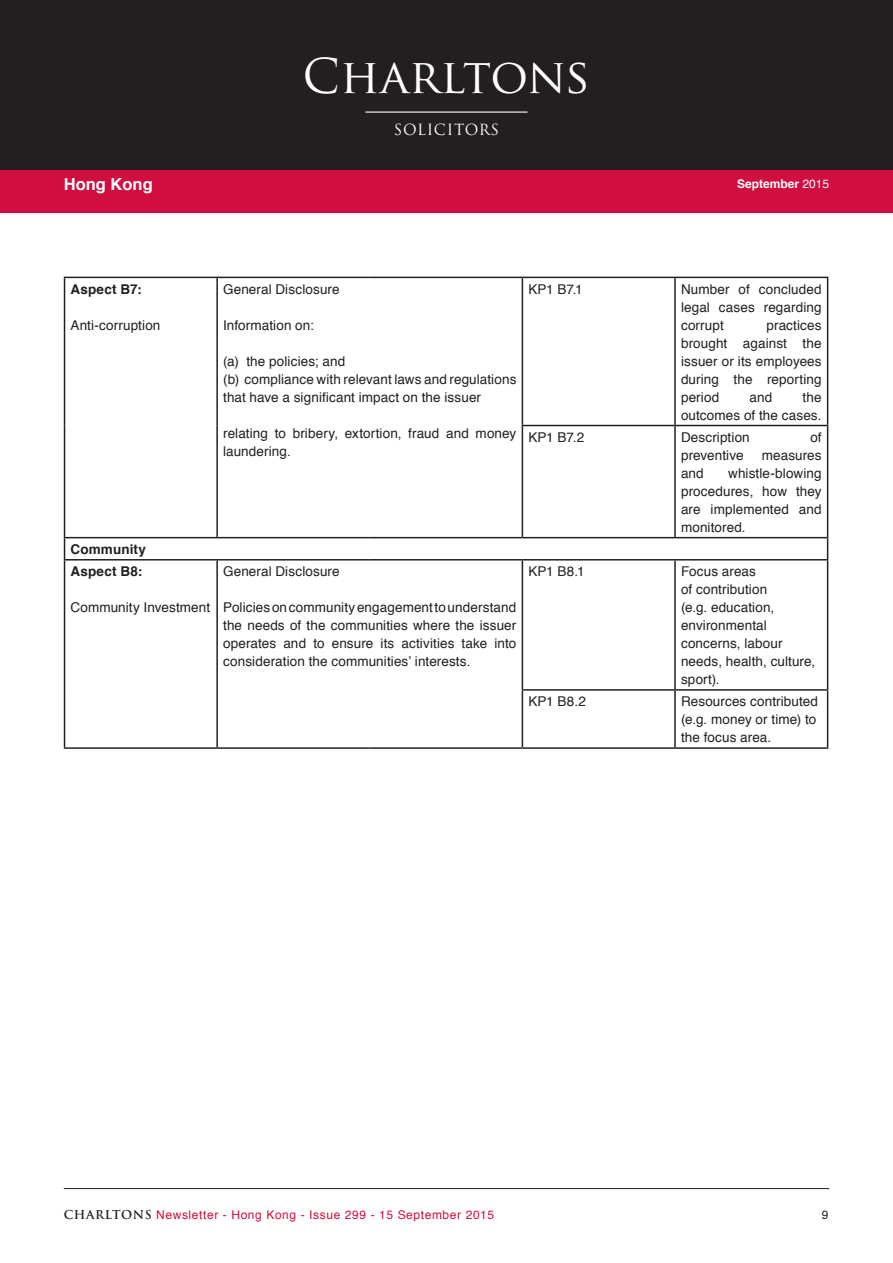
<style>
.page{position:relative;width:893px;height:1263px;background:#fff}
.page>*{position:absolute;margin:0;border:0;box-sizing:border-box;transform-origin:0 0}
.t1{font:46.8px "Trajan Pro";color:#fff}
.t2{font:700 16.5px "Helvetica";color:#fff}
.t3{font:15px "Trajan Pro";letter-spacing:.04em;color:#fff}
.table__body{font:13.5px/18px "Helvetica";letter-spacing:.01em;color:#231f20}
.table__body-2{font:700 13.5px "Helvetica";letter-spacing:.01em;color:#231f20}
.t4{font:12px "Helvetica";letter-spacing:.05em;color:#d10e40}
.t5{font:700 12px "Helvetica";color:#fff}
.t6{font:12px "Helvetica";color:#231f20}
.s1{font-weight:400}
.s2{font-family:"Trajan Pro";font-weight:700;color:#231f20}
</style>
<div class="page">
<div style="left:0;top:194px;width:893px;height:19px;background:#d10e40"></div>
<hr style="left:64px;top:1188px;width:765px;height:1px;background:#231f20">
<div style="left:0;top:0;width:893px;height:170px;background:#231f20"></div>
<div style="left:0;top:170px;width:893px;height:32px;background:#d10e40"></div>
<hr style="left:365px;top:112px;width:162px;height:1px;background:#fff">
<hr style="left:64px;top:277px;width:153px;height:1px;background:#231f20">
<hr style="left:64px;top:278px;width:1px;height:147px;background:#231f20">
<hr style="left:217px;top:277px;width:153px;height:1px;background:#231f20">
<hr style="left:216px;top:278px;width:2px;height:147px;background:#231f20">
<hr style="left:370px;top:277px;width:152px;height:1px;background:#231f20">
<hr style="left:522px;top:277px;width:153px;height:1px;background:#231f20">
<hr style="left:522px;top:278px;width:1px;height:147px;background:#231f20">
<hr style="left:675px;top:277px;width:153px;height:1px;background:#231f20">
<hr style="left:674px;top:278px;width:2px;height:147px;background:#231f20">
<hr style="left:827px;top:278px;width:1px;height:147px;background:#231f20">
<hr style="left:64px;top:425px;width:1px;height:112px;background:#231f20">
<hr style="left:216px;top:425px;width:2px;height:112px;background:#231f20">
<hr style="left:522px;top:425px;width:153px;height:1px;background:#231f20">
<hr style="left:522px;top:426px;width:1px;height:111px;background:#231f20">
<hr style="left:675px;top:425px;width:153px;height:1px;background:#231f20">
<hr style="left:674px;top:426px;width:2px;height:111px;background:#231f20">
<hr style="left:827px;top:426px;width:1px;height:111px;background:#231f20">
<hr style="left:64px;top:537px;width:153px;height:1px;background:#231f20">
<svg style="left:64px;top:538px;width:1px;height:21px"></svg>
<hr style="left:217px;top:537px;width:153px;height:1px;background:#231f20">
<hr style="left:370px;top:537px;width:152px;height:1px;background:#231f20">
<hr style="left:522px;top:537px;width:153px;height:1px;background:#231f20">
<hr style="left:675px;top:537px;width:153px;height:1px;background:#231f20">
<svg style="left:827px;top:538px;width:1px;height:21px"></svg>
<hr style="left:64px;top:559px;width:153px;height:1px;background:#231f20">
<hr style="left:64px;top:560px;width:1px;height:130px;background:#231f20">
<hr style="left:217px;top:559px;width:153px;height:1px;background:#231f20">
<hr style="left:216px;top:560px;width:2px;height:130px;background:#231f20">
<hr style="left:370px;top:559px;width:152px;height:1px;background:#231f20">
<hr style="left:522px;top:559px;width:153px;height:1px;background:#231f20">
<hr style="left:522px;top:560px;width:1px;height:129px;background:#231f20">
<hr style="left:675px;top:559px;width:153px;height:1px;background:#231f20">
<hr style="left:674px;top:560px;width:2px;height:129px;background:#231f20">
<hr style="left:827px;top:560px;width:1px;height:129px;background:#231f20">
<hr style="left:64px;top:690px;width:1px;height:57px;background:#231f20">
<hr style="left:216px;top:690px;width:2px;height:57px;background:#231f20">
<hr style="left:522px;top:689px;width:153px;height:2px;background:#231f20">
<hr style="left:522px;top:691px;width:1px;height:56px;background:#231f20">
<hr style="left:675px;top:689px;width:153px;height:2px;background:#231f20">
<hr style="left:674px;top:691px;width:2px;height:56px;background:#231f20">
<hr style="left:827px;top:691px;width:1px;height:56px;background:#231f20">
<hr style="left:64px;top:747px;width:153px;height:2px;background:#231f20">
<hr style="left:217px;top:747px;width:153px;height:2px;background:#231f20">
<hr style="left:370px;top:747px;width:152px;height:2px;background:#231f20">
<hr style="left:522px;top:747px;width:153px;height:2px;background:#231f20">
<hr style="left:675px;top:747px;width:153px;height:2px;background:#231f20">
<p class="t2" style="left:64px;top:171px;width:90px">Hong Kong</p>
<h1 class="t1" style="left:303px;top:47px;width:289px">Charltons</h1>
<p class="t3" style="left:394px;top:120px;width:107px">SOLICITORS</p>
<p class="t5" style="left:737px;top:174px;width:94px">September <span class="s1">2015</span></p>
<p class="table__body-2" style="left:71px;top:278px;width:73px">Aspect B7:</p>
<p class="table__body" style="left:71px;top:316px;width:91px">Anti-corruption</p>
<p class="table__body-2" style="left:71px;top:538px;width:77px">Community</p>
<p class="table__body-2" style="left:71px;top:560px;width:73px">Aspect B8:</p>
<p class="table__body" style="left:71px;top:599px;width:141px">Community Investment</p>
<p class="table__body" style="left:223px;top:280px;width:118px">General Disclosure</p>
<p class="table__body" style="left:223px;top:316px;width:92px">Information on:</p>
<p class="table__body" style="left:223px;top:352px;width:124px">(a) the policies; and</p>
<p class="table__body" style="left:223px;top:370px;width:295px">(b) compliance with relevant laws and regulations that have a significant impact on the issuer</p>
<p class="table__body" style="left:223px;top:424px;width:295px">relating to bribery, extortion, fraud and money laundering.</p>
<p class="table__body" style="left:528px;top:280px;width:56px">KP1 B7.1</p>
<p class="table__body" style="left:681px;top:280px;width:142px;text-align:justify">Number of concluded legal cases regarding corrupt</p>
<p class="table__body" style="left:681px;top:316px;width:142px;text-align:justify;text-indent:85px">practices brought against the issuer or its employees during the reporting period</p>
<p class="table__body" style="left:681px;top:388px;width:142px;text-align:right">the<br>outcomes of the cases.</p>
<p class="table__body" style="left:749px;top:388px;width:24px">and</p>
<p class="table__body" style="left:528px;top:428px;width:57px">KP1 B7.2</p>
<p class="table__body" style="left:681px;top:428px;width:70px">Description</p>
<p class="table__body" style="left:810px;top:428px;width:13px">of</p>
<p class="table__body" style="left:681px;top:446px;width:64px">preventive</p>
<p class="table__body" style="left:762px;top:446px;width:61px">measures</p>
<p class="table__body" style="left:681px;top:464px;width:24px">and</p>
<p class="table__body" style="left:681px;top:464px;width:142px;text-align:justify;text-indent:47px">whistle-blowing procedures, how they are implemented and monitored.</p>
<p class="table__body" style="left:223px;top:563px;width:118px">General Disclosure</p>
<p class="table__body" style="left:223px;top:599px;width:295px;text-align:justify">Policies on community engagement to understand the needs of the communities where the issuer operates and to ensure its activities take into consideration the communities’ interests.</p>
<p class="table__body" style="left:528px;top:563px;width:58px">KP1 B8.1</p>
<p class="table__body" style="left:681px;top:563px;width:136px">Focus areas<br>of contribution<br>(e.g. education, environmental concerns, labour needs, health, culture, sport).</p>
<p class="table__body" style="left:528px;top:693px;width:59px">KP1 B8.2</p>
<p class="table__body" style="left:681px;top:693px;width:139px">Resources contributed (e.g. money or time) to the focus area.</p>
<p class="t4" style="left:64px;top:1206px;width:432px"><span class="s2">CHARLTONS</span> Newsletter - Hong Kong - Issue 299 - 15 September 2015</p>
<p class="t6" style="left:822px;top:1206px;width:8px">9</p>
</div>
